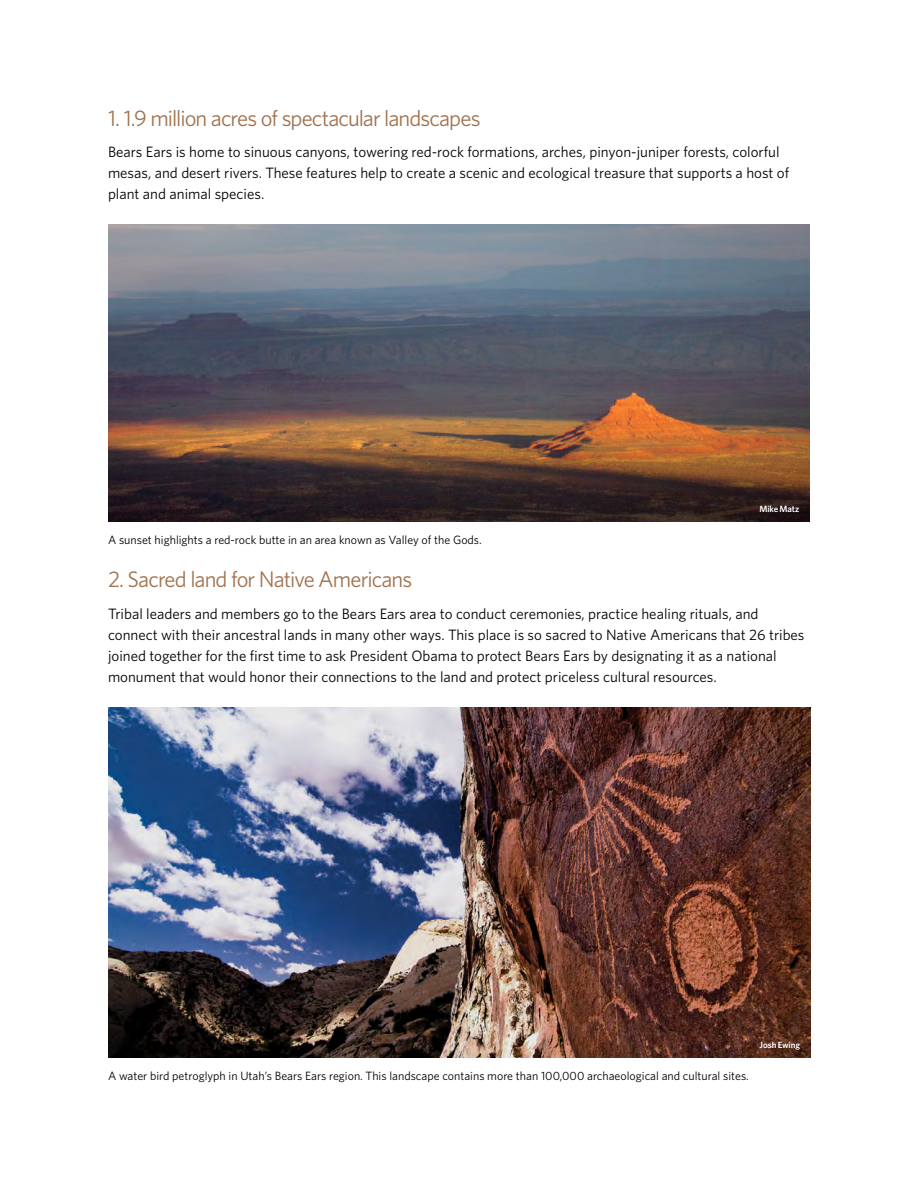
<style>
.page{position:relative;width:918px;height:1188px;background:#fff}
.page>*{position:absolute;margin:0;border:0;box-sizing:border-box;transform-origin:0 0}
.t1{font:22.5px "Whitney";letter-spacing:-.04em;color:#a1724e}
.t2{font:15px/21px "Whitney";color:#000}
.t3{font:12px "Whitney";color:#000}
.t4{font:600 9px "Whitney";letter-spacing:-.015em;color:#fff}
</style>
<div class="page">
<img style="left:108px;top:707px;width:703px;height:351px">
<img style="left:108px;top:225px;width:702px;height:297px">
<h1 class="t1" style="left:108px;top:103px;width:374px">1. 1.9 million acres of spectacular landscapes</h1>
<p class="t2" style="left:108px;top:141px;width:683px">Bears Ears is home to sinuous canyons, towering red-rock formations, arches, pinyon-juniper forests, colorful mesas, and desert rivers. These features help to create a scenic and ecological treasure that supports a host of plant and animal species.</p>
<p class="t3" style="left:108px;top:532px;width:375px">A sunset highlights a red-rock butte in an area known as Valley of the Gods.</p>
<p class="t4" style="left:759px;top:503px;width:41px">Mike Matz</p>
<h1 class="t1" style="left:108px;top:565px;width:306px">2. Sacred land for Native Americans</h1>
<p class="t2" style="left:108px;top:603px;width:698px">Tribal leaders and members go to the Bears Ears area to conduct ceremonies, practice healing rituals, and connect with their ancestral lands in many other ways. This place is so sacred to Native Americans that 26 tribes joined together for the first time to ask President Obama to protect Bears Ears by designating it as a national monument that would honor their connections to the land and protect priceless cultural resources.</p>
<p class="t3" style="left:108px;top:1068px;width:642px">A water bird petroglyph in Utah’s Bears Ears region. This landscape contains more than 100,000 archaeological and cultural sites.</p>
<p class="t4" style="left:760px;top:1039px;width:42px">Josh Ewing</p>
</div>
